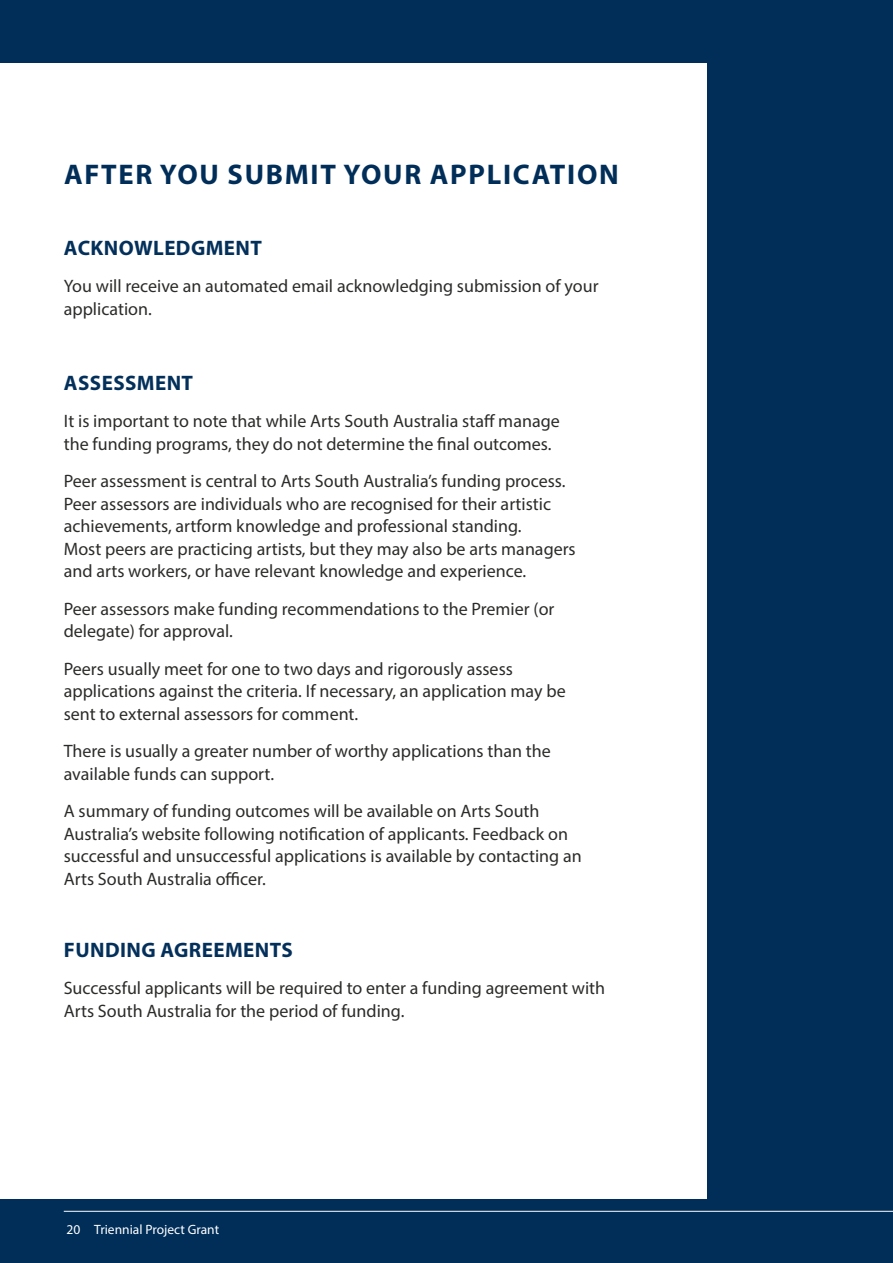
<style>
.page{position:relative;width:893px;height:1263px;background:#002e59}
.page>*{position:absolute;margin:0;border:0;box-sizing:border-box;transform-origin:0 0}
.t1{font:700 28.5px "Myriad Pro";letter-spacing:.06em;color:#002e59}
.t2{font:700 21px "Myriad Pro";letter-spacing:.02em;color:#002e59}
.t3{font:18px/22.5px "Myriad Pro";color:#292927}
.t4{font:13.5px "Myriad Pro";color:#fff}
</style>
<div class="page">
<div style="left:0;top:64px;width:706px;height:1135px;background:#fff"></div>
<hr style="left:64px;top:1211px;width:829px;height:1px;background:#fff">
<h1 class="t1" style="left:64px;top:156px;width:556px">AFTER YOU SUBMIT YOUR APPLICATION</h1>
<p class="t2" style="left:64px;top:234px;width:200px">ACKNOWLEDGMENT</p>
<p class="t3" style="left:64px;top:275px;width:536px">You will receive an automated email acknowledging submission of your application.</p>
<p class="t2" style="left:64px;top:369px;width:131px">ASSESSMENT</p>
<p class="t3" style="left:64px;top:410px;width:497px">It is important to note that while Arts South Australia staff manage the funding programs, they do not determine the final outcomes.</p>
<p class="t3" style="left:64px;top:470px;width:513px">Peer assessment is central to Arts South Australia’s funding process.<br>Peer assessors are individuals who are recognised for their artistic achievements, artform knowledge and professional standing.<br>Most peers are practicing artists, but they may also be arts managers and arts workers, or have relevant knowledge and experience.</p>
<p class="t3" style="left:64px;top:597px;width:492px">Peer assessors make funding recommendations to the Premier (or delegate) for approval.</p>
<p class="t3" style="left:64px;top:657px;width:503px">Peers usually meet for one to two days and rigorously assess applications against the criteria. If necessary, an application may be sent to external assessors for comment.</p>
<p class="t3" style="left:64px;top:740px;width:489px">There is usually a greater number of worthy applications than the available funds can support.</p>
<p class="t3" style="left:64px;top:800px;width:519px">A summary of funding outcomes will be available on Arts South Australia’s website following notification of applicants. Feedback on successful and unsuccessful applications is available by contacting an Arts South Australia officer.</p>
<p class="t2" style="left:64px;top:936px;width:230px">FUNDING AGREEMENTS</p>
<p class="t3" style="left:64px;top:977px;width:543px">Successful applicants will be required to enter a funding agreement with<br>Arts South Australia for the period of funding.</p>
<p class="t4" style="left:67px;top:1221px;width:154px">20 Triennial Project Grant</p>
</div>
